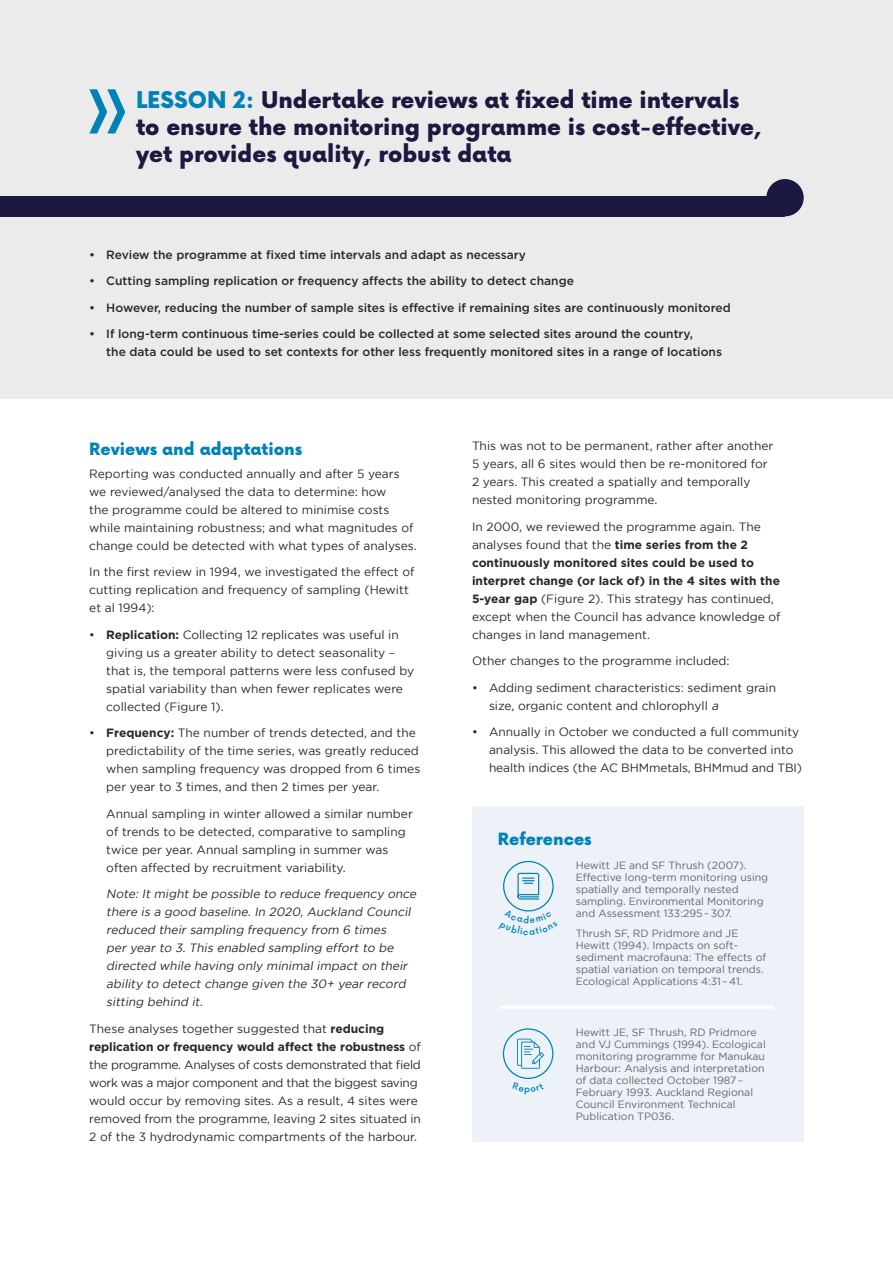
<style>
.page{position:relative;width:893px;height:1263px;background:#fff}
.page>*{position:absolute;margin:0;border:0;box-sizing:border-box;transform-origin:0 0}
.t1{font:900 22.5px/27px "Now";color:#1b193f}
.t2{font:900 16.5px "Now";color:#0082b6}
.t3{font:12px/18px "Gotham";color:#292829}
.t4{font:500 12px/18px "Gotham";color:#292829}
.t5{font:italic 12px/18px "Gotham";color:#292829}
.t6{font:10.5px/12px "Gotham";color:#636466}
.s1{color:#0082b6}
.s2{font-weight:700}
.s3{font-style:italic}
</style>
<div class="page">
<div style="left:0;top:0;width:893px;height:398px;background:#ebebec"></div>
<div style="left:0;top:196px;width:784px;height:20px;background:#1b193f"></div>
<div style="left:766px;top:179px;width:38px;height:37px;background:#1b193f;border-radius:50%"></div>
<div style="left:472px;top:806px;width:332px;height:335px;background:#ecf2f8"></div>
<div style="left:503px;top:861px;width:51px;height:50px;border:1px solid #0082b6;border-radius:50%"></div>
<svg style="left:517px;top:872px;width:23px;height:28px"></svg>
<svg style="left:517px;top:1039px;width:27px;height:30px"></svg>
<div style="left:503px;top:1028px;width:50px;height:51px;border:1px solid #0082b6;border-radius:50%"></div>
<hr style="left:499px;top:1006px;width:275px;height:3px;background:#fff">
<svg style="left:89px;top:89px;width:36px;height:44px"></svg>
<svg style="left:520px;top:910px;width:17px;height:2px"></svg>
<h1 class="t1" style="left:136px;top:86px;width:627px"><span class="s1">LESSON 2:</span> Undertake reviews at fixed time intervals to ensure the monitoring programme is cost-effective, yet provides quality, robust data</h1>
<p class="t4" style="left:89px;top:245px;width:438px">• Review the programme at fixed time intervals and adapt as necessary</p>
<p class="t4" style="left:89px;top:272px;width:486px">• Cutting sampling replication or frequency affects the ability to detect change</p>
<p class="t4" style="left:89px;top:298px;width:643px">• However, reducing the number of sample sites is effective if remaining sites are continuously monitored</p>
<p class="t4" style="left:106px;top:325px;width:617px;text-indent:-17px">• If long-term continuous time-series could be collected at some selected sites around the country,<br>the data could be used to set contexts for other less frequently monitored sites in a range of locations</p>
<h2 class="t2" style="left:89px;top:437px;width:214px">Reviews and adaptations</h2>
<p class="t3" style="left:89px;top:464px;width:329px">Reporting was conducted annually and after 5 years we reviewed/analysed the data to determine: how<br>the programme could be altered to minimise costs while maintaining robustness; and what magnitudes of change could be detected with what types of analyses.</p>
<p class="t3" style="left:89px;top:563px;width:327px">In the first review in 1994, we investigated the effect of cutting replication and frequency of sampling (Hewitt et al 1994):</p>
<p class="t3" style="left:106px;top:625px;width:309px;text-indent:-17px">• <span class="s2">Replication:</span> Collecting 12 replicates was useful in giving us a greater ability to detect seasonality – that is, the temporal patterns were less confused by spatial variability than when fewer replicates were collected (Figure 1).</p>
<p class="t3" style="left:106px;top:724px;width:316px;text-indent:-17px">• <span class="s2">Frequency:</span> The number of trends detected, and the predictability of the time series, was greatly reduced when sampling frequency was dropped from 6 times per year to 3 times, and then 2 times per year.</p>
<p class="t3" style="left:106px;top:804px;width:308px">Annual sampling in winter allowed a similar number of trends to be detected, comparative to sampling twice per year. Annual sampling in summer was often affected by recruitment variability.</p>
<p class="t5" style="left:106px;top:885px;width:314px">Note: It might be possible to reduce frequency once there is a good baseline. In 2020, Auckland Council reduced their sampling frequency from 6 times<br>per year to 3. This enabled sampling effort to be directed while having only minimal impact on their ability to detect change given the 30+ year record sitting behind it.</p>
<p class="t3" style="left:89px;top:1019px;width:333px">These analyses together suggested that <span class="s2">reducing replication or frequency would affect the robustness</span> of the programme. Analyses of costs demonstrated that field work was a major component and that the biggest saving would occur by removing sites. As a result, 4 sites were removed from the programme, leaving 2 sites situated in 2 of the 3 hydrodynamic compartments of the harbour.</p>
<p class="t3" style="left:472px;top:437px;width:303px">This was not to be permanent, rather after another 5 years, all 6 sites would then be re-monitored for 2 years. This created a spatially and temporally nested monitoring programme.</p>
<p class="t3" style="left:472px;top:517px;width:310px">In 2000, we reviewed the programme again. The analyses found that the <span class="s2">time series from the 2 continuously monitored sites could be used to interpret change (or lack of) in the 4 sites with the 5-year gap</span> (Figure 2). This strategy has continued, except when the Council has advance knowledge of changes in land management.</p>
<p class="t3" style="left:472px;top:652px;width:259px">Other changes to the programme included:</p>
<p class="t3" style="left:489px;top:678px;width:289px;text-indent:-17px">• Adding sediment characteristics: sediment grain size, organic content and chlorophyll <span class="s3">a</span></p>
<p class="t3" style="left:489px;top:723px;width:315px;text-indent:-17px">• Annually in October we conducted a full community analysis. This allowed the data to be converted into health indices (the AC BHMmetals, BHMmud and TBI)</p>
<h2 class="t2" style="left:498px;top:827px;width:95px">References</h2>
<p class="t6" style="left:576px;top:859px;width:194px">Hewitt JE and SF Thrush (2007).<br>Effective long-term monitoring using spatially and temporally nested sampling. Environmental Monitoring and Assessment 133:295–307.</p>
<p class="t6" style="left:576px;top:927px;width:192px">Thrush SF, RD Pridmore and JE Hewitt (1994). Impacts on soft&shy;sediment macrofauna: The effects of spatial variation on temporal trends.<br>Ecological Applications 4:31–41.</p>
<p class="t6" style="left:576px;top:1026px;width:191px">Hewitt JE, SF Thrush, RD Pridmore and VJ Cummings (1994). Ecological monitoring programme for Manukau<br>Harbour: Analysis and interpretation of data collected October 1987–<br>February 1993. Auckland Regional<br>Council Environment Technical<br>Publication TP036.</p>
</div>
